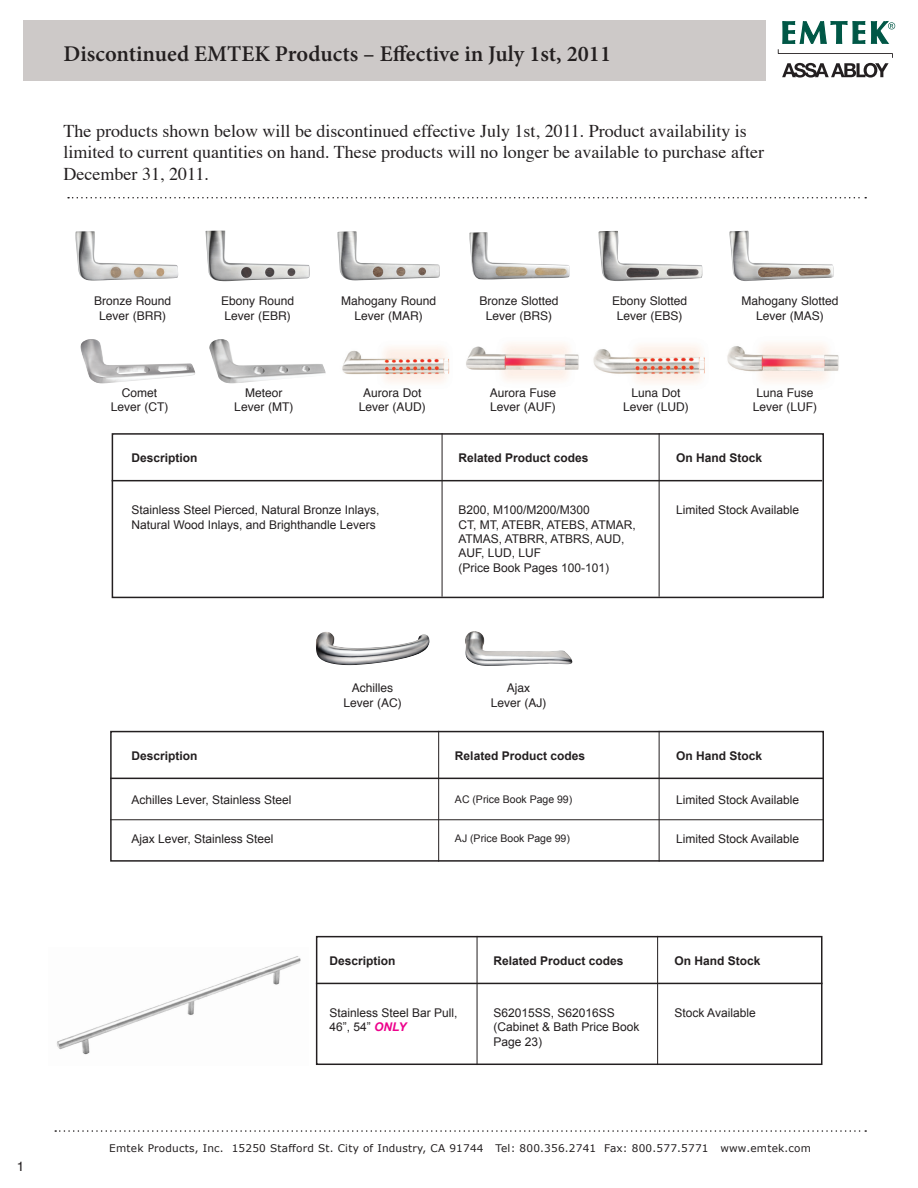
<style>
.page{position:relative;width:918px;height:1188px;background:#fff}
.page>*{position:absolute;margin:0;border:0;box-sizing:border-box;transform-origin:0 0}
.t1{font:600 22.5px "Minion Pro";color:#231f20}
.t2{font:18px/21.6px "Times";color:#231f20}
.t3{font:13.5px "Helvetica";color:#231f20}
.t4{font:12px/14.4px "Arial";color:#231f20}
.t5{font:12px "Helvetica";color:#231f20}
.t6{font:700 12px "Arial";color:#231f20}
.Small_Body_Text__no{font:10.5px "Verdana";letter-spacing:.02em;color:#231f20}
.t7{font:10.5px "Arial";color:#231f20}
.s1{font-weight:700;font-style:italic;color:#ed028c}
</style>
<div class="page">
<div style="left:23px;top:21px;width:743px;height:60px;background:#cdc9c8"></div>
<svg style="left:55px;top:1130px;width:811px;height:2px"></svg>
<svg style="left:778px;top:20px;width:117px;height:58px"></svg>
<div style="left:110px;top:731px;width:714px;height:131px;border:2px solid #231f20"></div>
<div style="left:316px;top:936px;width:506px;height:129px;border:2px solid #231f20"></div>
<div style="left:112px;top:433px;width:712px;height:165px;border:2px solid #231f20"></div>
<hr style="left:316px;top:983px;width:506px;height:1px;background:#231f20">
<hr style="left:112px;top:480px;width:710px;height:1px;background:#231f20">
<hr style="left:110px;top:778px;width:714px;height:1px;background:#231f20">
<hr style="left:110px;top:819px;width:714px;height:1px;background:#231f20">
<hr style="left:477px;top:936px;width:1px;height:129px;background:#231f20">
<hr style="left:442px;top:433px;width:1px;height:164px;background:#231f20">
<hr style="left:438px;top:731px;width:1px;height:131px;background:#231f20">
<hr style="left:657px;top:936px;width:1px;height:129px;background:#231f20">
<hr style="left:659px;top:731px;width:1px;height:131px;background:#231f20">
<hr style="left:659px;top:433px;width:1px;height:164px;background:#231f20">
<svg style="left:68px;top:197px;width:798px;height:1px"></svg>
<img style="left:342px;top:347px;width:108px;height:36px">
<img style="left:466px;top:343px;width:113px;height:38px">
<img style="left:593px;top:345px;width:112px;height:38px">
<img style="left:727px;top:343px;width:112px;height:39px">
<img style="left:80px;top:339px;width:115px;height:44px">
<img style="left:206px;top:231px;width:10px;height:49px">
<img style="left:598px;top:231px;width:105px;height:50px">
<img style="left:337px;top:231px;width:103px;height:50px">
<img style="left:729px;top:231px;width:105px;height:50px">
<img style="left:75px;top:231px;width:18px;height:49px">
<img style="left:469px;top:232px;width:101px;height:48px">
<img style="left:209px;top:339px;width:117px;height:44px">
<img style="left:465px;top:637px;width:102px;height:29px">
<img style="left:316px;top:632px;width:113px;height:33px">
<img style="left:56px;top:956px;width:245px;height:99px">
<p class="t1" style="left:64px;top:38px;width:549px">Discontinued EMTEK Products – Effective in July 1st, 2011</p>
<p class="t2" style="left:64px;top:121px;width:702px">The products shown below will be discontinued effective July 1st, 2011. Product availability is limited to current quantities on hand. These products will no longer be available to purchase after<br>December 31, 2011.</p>
<p class="t3" style="left:17px;top:1156px;width:9px">1</p>
<p class="t5" style="left:94px;top:292px;width:79px">Bronze Round</p>
<p class="t5" style="left:99px;top:306px;width:69px">Lever (BRR)</p>
<p class="t5" style="left:221px;top:292px;width:75px">Ebony Round</p>
<p class="t5" style="left:225px;top:306px;width:68px">Lever (EBR)</p>
<p class="t5" style="left:341px;top:292px;width:97px">Mahogany Round</p>
<p class="t5" style="left:354px;top:306px;width:70px">Lever (MAR)</p>
<p class="t5" style="left:479px;top:292px;width:81px">Bronze Slotted</p>
<p class="t5" style="left:486px;top:306px;width:68px">Lever (BRS)</p>
<p class="t5" style="left:612px;top:292px;width:77px">Ebony Slotted</p>
<p class="t5" style="left:617px;top:306px;width:67px">Lever (EBS)</p>
<p class="t5" style="left:741px;top:292px;width:99px">Mahogany Slotted</p>
<p class="t5" style="left:756px;top:306px;width:69px">Lever (MAS)</p>
<p class="t5" style="left:122px;top:383px;width:37px">Comet</p>
<p class="t5" style="left:111px;top:398px;width:59px">Lever (CT)</p>
<p class="t5" style="left:245px;top:383px;width:39px">Meteor</p>
<p class="t5" style="left:234px;top:398px;width:61px">Lever (MT)</p>
<p class="t5" style="left:363px;top:383px;width:60px">Aurora Dot</p>
<p class="t5" style="left:359px;top:398px;width:69px">Lever (AUD)</p>
<p class="t5" style="left:490px;top:383px;width:68px">Aurora Fuse</p>
<p class="t5" style="left:490px;top:398px;width:67px">Lever (AUF)</p>
<p class="t5" style="left:631px;top:383px;width:51px">Luna Dot</p>
<p class="t5" style="left:623px;top:398px;width:67px">Lever (LUD)</p>
<p class="t5" style="left:756px;top:383px;width:59px">Luna Fuse</p>
<p class="t5" style="left:753px;top:398px;width:66px">Lever (LUF)</p>
<p class="t6" style="left:131px;top:450px;width:68px">Description</p>
<p class="t6" style="left:458px;top:450px;width:132px">Related Product codes</p>
<p class="t6" style="left:676px;top:450px;width:88px">On Hand Stock</p>
<p class="t4" style="left:131px;top:503px;width:250px">Stainless Steel Pierced, Natural Bronze Inlays,</p>
<p class="t4" style="left:131px;top:517px;width:246px">Natural Wood Inlays, and Brighthandle Levers</p>
<p class="t4" style="left:458px;top:503px;width:133px">B200, M100/M200/M300</p>
<p class="t4" style="left:458px;top:517px;width:179px">CT, MT, ATEBR, ATEBS, ATMAR,<br>ATMAS, ATBRR, ATBRS, AUD,</p>
<p class="t4" style="left:458px;top:546px;width:84px">AUF, LUD, LUF</p>
<p class="t4" style="left:458px;top:561px;width:152px">(Price Book Pages 100-101)</p>
<p class="t4" style="left:676px;top:503px;width:125px">Limited Stock Available</p>
<p class="t6" style="left:131px;top:748px;width:68px">Description</p>
<p class="t4" style="left:131px;top:793px;width:162px">Achilles Lever, Stainless Steel</p>
<p class="t4" style="left:131px;top:832px;width:144px">Ajax Lever, Stainless Steel</p>
<p class="t5" style="left:352px;top:679px;width:43px">Achilles</p>
<p class="t5" style="left:343px;top:693px;width:60px">Lever (AC)</p>
<p class="t5" style="left:507px;top:679px;width:25px">Ajax</p>
<p class="t5" style="left:491px;top:693px;width:57px">Lever (AJ)</p>
<p class="t6" style="left:455px;top:748px;width:132px">Related Product codes</p>
<p class="t7" style="left:455px;top:793px;width:119px">AC (Price Book Page 99)</p>
<p class="t7" style="left:455px;top:832px;width:116px">AJ (Price Book Page 99)</p>
<p class="t6" style="left:676px;top:748px;width:88px">On Hand Stock</p>
<p class="t4" style="left:676px;top:793px;width:125px">Limited Stock Available</p>
<p class="t4" style="left:676px;top:832px;width:125px">Limited Stock Available</p>
<p class="t6" style="left:330px;top:953px;width:68px">Description</p>
<p class="t6" style="left:493px;top:953px;width:132px">Related Product codes</p>
<p class="t6" style="left:675px;top:953px;width:88px">On Hand Stock</p>
<p class="t4" style="left:330px;top:1006px;width:130px">Stainless Steel Bar Pull,<br>46”, 54” <span class="s1">ONLY</span></p>
<p class="t4" style="left:493px;top:1006px;width:123px">S62015SS, S62016SS</p>
<p class="t4" style="left:493px;top:1020px;width:148px">(Cabinet &amp; Bath Price Book<br>Page 23)</p>
<p class="t4" style="left:675px;top:1006px;width:83px">Stock Available</p>
<p class="Small_Body_Text__no" style="left:109px;top:1141px;width:703px">Emtek Products, Inc. 15250 Stafford St. City of Industry, CA 91744 Tel: 800.356.2741 Fax: 800.577.5771 www.emtek.com</p>
</div>
